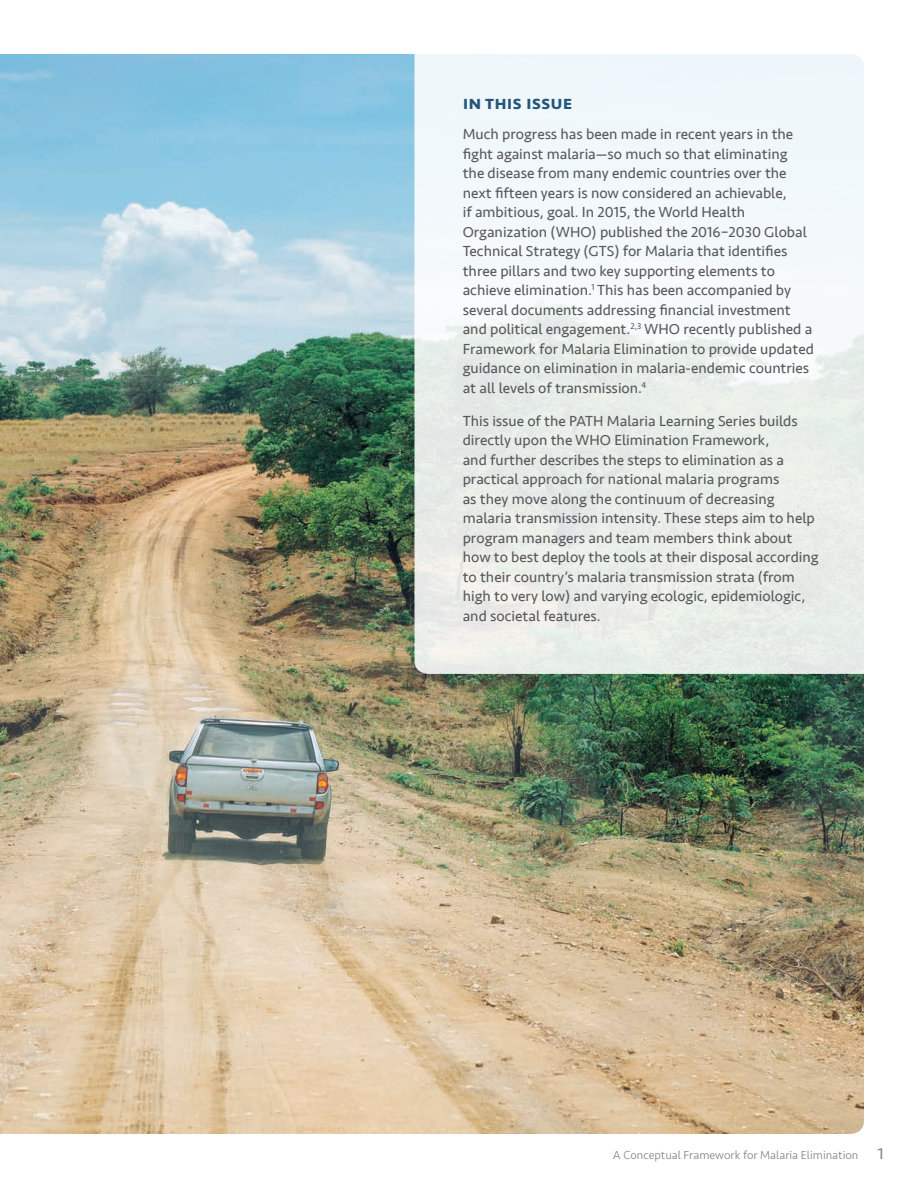
<style>
.page{position:relative;width:918px;height:1188px;background:#fff}
.page>*{position:absolute;margin:0;border:0;box-sizing:border-box;transform-origin:0 0}
.t1{font:500 19.5px "Seravek";color:#25557c}
.sidebar-body{font:15px/19.5px "Seravek";color:#57585a}
.figure-heading{font:300 12px "Seravek";color:#808285}
.s1{font-size:21px}
</style>
<div class="page">
<img style="left:0;top:54px;width:864px;height:1080px">
<svg style="left:414px;top:54px;width:450px;height:620px"></svg>
<p class="t1" style="left:463px;top:90px;width:111px">in this issue</p>
<p class="sidebar-body" style="left:463px;top:125px;width:353px">Much progress has been made in recent years in the fight against malaria—so much so that eliminating<br>the disease from many endemic countries over the next fifteen years is now considered an achievable,<br>if ambitious, goal. In 2015, the World Health Organization (WHO) published the 2016–2030 Global Technical Strategy (GTS) for Malaria that identifies three pillars and two key supporting elements to achieve elimination.<sup>1</sup> This has been accompanied by several documents addressing financial investment and political engagement.<sup>2,3</sup> WHO recently published a Framework for Malaria Elimination to provide updated guidance on elimination in malaria-endemic countries at all levels of transmission.<sup>4</sup></p>
<p class="sidebar-body" style="left:463px;top:411px;width:358px">This issue of the PATH Malaria Learning Series builds directly upon the WHO Elimination Framework,<br>and further describes the steps to elimination as a practical approach for national malaria programs<br>as they move along the continuum of decreasing malaria transmission intensity. These steps aim to help program managers and team members think about how to best deploy the tools at their disposal according to their country’s malaria transmission strata (from high to very low) and varying ecologic, epidemiologic, and societal features.</p>
<p class="figure-heading" style="left:613px;top:1148px;width:273px">A Conceptual Framework for Malaria Elimination <span class="s1">1</span></p>
</div>
